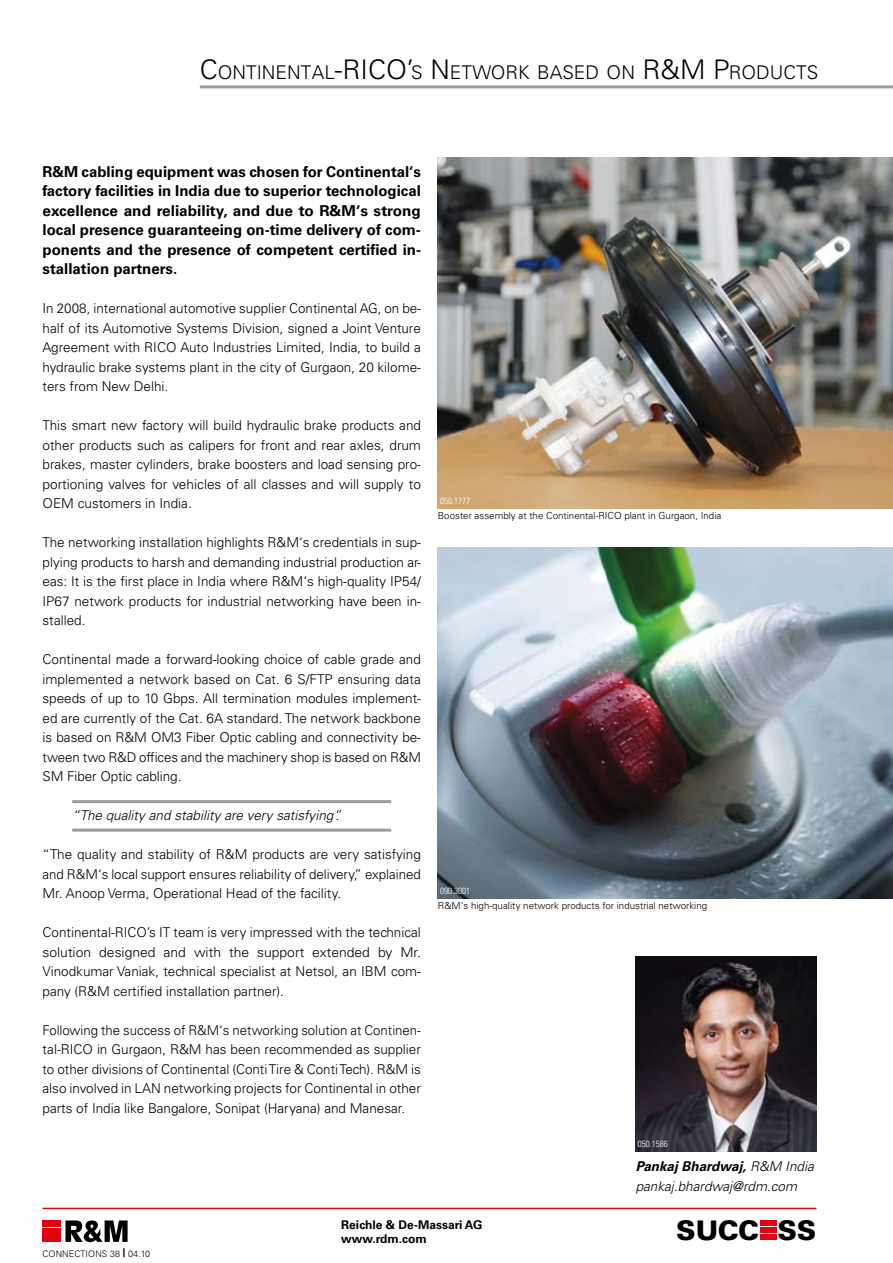
<style>
.page{position:relative;width:893px;height:1263px;background:#fff}
.page>*{position:absolute;margin:0;border:0;box-sizing:border-box;transform-origin:0 0}
.t1{font:900 27px "Univers LT Std";letter-spacing:-.01em;color:#000}
.t2{font:300 18.9px "Univers LT Std";color:#000}
.t3{font:700 15px/19.5px "Univers LT Std";color:#000;text-align:justify}
.t4{font:300 13.5px/19.5px "Univers LT Std";color:#000;text-align:justify}
.t5{font:italic 300 13.5px/19.5px "Univers LT Std";color:#000}
.t6{font:700 12px/13.5px "Univers LT Std";color:#000}
.t7{font:300 9.75px "Univers LT Std";color:#000}
.t8{font:300 condensed 9px "Univers LT Std";color:#fff}
.t9{font:300 9px "Univers LT Std";letter-spacing:.01em;color:#000}
.s1{font-size:27px}
.s2{font-weight:700}
</style>
<div class="page">
<img style="left:438px;top:157px;width:455px;height:351px">
<img style="left:438px;top:547px;width:455px;height:351px">
<img style="left:636px;top:957px;width:180px;height:195px">
<hr style="left:72px;top:800px;width:319px;height:3px;background:#9c9c9c">
<hr style="left:72px;top:829px;width:319px;height:3px;background:#9c9c9c">
<hr style="left:200px;top:85px;width:693px;height:3px;background:#9c9c9c">
<div style="left:43px;top:1228px;width:18px;height:6px;background:#e3000f"></div>
<div style="left:43px;top:1220px;width:18px;height:6px;background:#e3000f"></div>
<div style="left:43px;top:1236px;width:18px;height:6px;background:#e3000f"></div>
<svg style="left:65px;top:1220px;width:63px;height:22px"></svg>
<hr style="left:43px;top:1208px;width:773px;height:1px;background:#e3000f">
<div style="left:760px;top:1220px;width:17px;height:6px;background:#e3000f"></div>
<div style="left:760px;top:1227px;width:17px;height:6px;background:#e3000f"></div>
<div style="left:760px;top:1234px;width:17px;height:6px;background:#e3000f"></div>
<h2 class="t2" style="left:200px;top:61px;width:620px"><span class="s1">C</span>ONTINENTAL<span class="s1">-RI CO</span><span class="s1">’</span>S <span class="s1">N</span> ETWOR K BASED ON <span class="s1">R&amp;M P</span>RODUCTS</h2>
<p class="t3" style="left:43px;top:162px;width:380px">R&amp;M cabling equipment was chosen for Continental‘s factory facilities in India due to superior technological excellence and reliability, and due to R&amp;M‘s strong local presence guaranteeing on-time delivery of com&shy;ponents and the presence of competent certified in&shy;stallation partners.</p>
<p class="t4" style="left:43px;top:299px;width:380px">In 2008, international automotive supplier Continental AG, on be&shy;half of its Automotive Systems Division, signed a Joint Venture Agreement with RICO Auto Industries Limited, India, to build a hydraulic brake systems plant in the city of Gurgaon, 20 kilome&shy;ters from New Delhi.</p>
<p class="t4" style="left:43px;top:415px;width:380px">This smart new factory will build hydraulic brake products and other products such as calipers for front and rear axles, drum brakes, master cylinders, brake boosters and load sensing pro&shy;portioning valves for vehicles of all classes and will supply to OEM customers in India.</p>
<p class="t4" style="left:43px;top:533px;width:380px">The networking installation highlights R&amp;M‘s credentials in sup&shy;plying products to harsh and demanding industrial production ar&shy;eas: It is the first place in India where R&amp;M‘s high-quality IP54/ IP67 network products for industrial networking have been in&shy;stalled.</p>
<p class="t4" style="left:43px;top:649px;width:380px">Continental made a forward-looking choice of cable grade and implemented a network based on Cat. 6 S/FTP ensuring data speeds of up to 10 Gbps. All termination modules implement&shy;ed are currently of the Cat. 6A standard. The network backbone is based on R&amp;M OM3 Fiber Optic cabling and connectivity be&shy;tween two R&amp;D offices and the machinery shop is based on R&amp;M SM Fiber Optic cabling.</p>
<p class="t5" style="left:72px;top:806px;width:270px">“The quality and stability are very satisfying”.</p>
<p class="t4" style="left:43px;top:845px;width:380px">“The quality and stability of R&amp;M products are very satisfying and R&amp;M‘s local support ensures reliability of delivery,” explained Mr. Anoop Verma, Operational Head of the facility.</p>
<p class="t4" style="left:43px;top:923px;width:380px">Continental-RICO’s IT team is very impressed with the technical solution designed and with the support extended by Mr.<br>Vinodkumar Vaniak, technical specialist at Netsol, an IBM com&shy;pany (R&amp;M certified installation partner).</p>
<p class="t4" style="left:43px;top:1020px;width:380px">Following the success of R&amp;M‘s networking solution at Continen&shy;tal-RICO in Gurgaon, R&amp;M has been recommended as supplier to other divisions of Continental (Conti Tire &amp; Conti Tech). R&amp;M is also involved in LAN networking projects for Continental in other parts of India like Bangalore, Sonipat (Haryana) and Manesar.</p>
<p class="t8" style="left:440px;top:495px;width:31px">050.1777</p>
<p class="t7" style="left:438px;top:510px;width:285px">Booster assembly at the Continental-RICO plant in Gurgaon, India</p>
<p class="t8" style="left:440px;top:885px;width:31px">090.3001</p>
<p class="t7" style="left:438px;top:900px;width:271px">R&amp;M‘s high-quality network products for industrial networking</p>
<p class="t8" style="left:638px;top:1139px;width:31px">050.1586</p>
<p class="t5" style="left:636px;top:1157px;width:180px"><span class="s2">Pankaj Bhardwaj,</span> R&amp;M India pankaj.bhardwaj@rdm.com</p>
<p class="t9" style="left:43px;top:1248px;width:109px">CONNECTIONS 38 <sup>|</sup> 04.10</p>
<p class="t6" style="left:341px;top:1218px;width:143px">Reichle &amp; De-Massari AG www.rdm.com</p>
<h1 class="t1" style="left:676px;top:1213px;width:142px">SUCC SS</h1>
</div>
